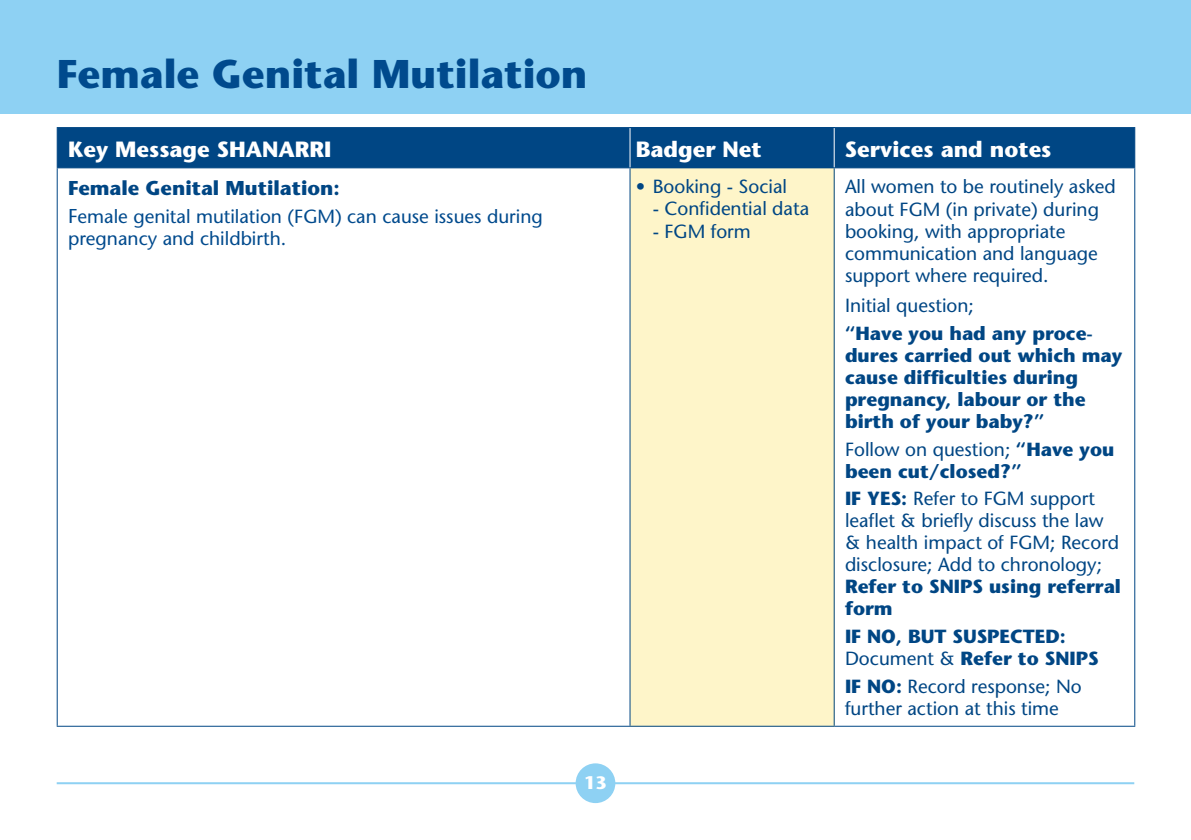
<style>
.page{position:relative;width:1191px;height:840px;background:#fff}
.page>*{position:absolute;margin:0;border:0;box-sizing:border-box;transform-origin:0 0}
.New_Banner_Heading_3{font:700 40px "Stone Sans";color:#004a8d}
.Table_Heading{font:700 22px "Stone Sans";color:#fff}
.Table__Text{font:700 20px "Stone Sans";color:#004684}
.Table__Text-2{font:19px/22px "Stone Sans";color:#004684}
.Table__Text-3{font:700 19px/22px "Stone Sans";color:#004684}
.Table__Text-4{font:19px/22px "Stone Sans";color:#004a8d}
.t1{font:700 18px "Stone Sans";color:#fff}
.s1{font-size:20px}
.s2{font-weight:400}
.s3{font-weight:700}
</style>
<div class="page">
<hr style="left:57px;top:781px;width:1077px;height:2px;background:#8ed1f3">
<div style="left:575px;top:763px;width:40px;height:39px;background:#8ed1f3;border-radius:50%"></div>
<div style="left:58px;top:128px;width:1076px;height:39px;background:#004684"></div>
<div style="left:630px;top:127px;width:204px;height:41px;background:#004684"></div>
<div style="left:630px;top:168px;width:204px;height:557px;background:#fef5c9"></div>
<hr style="left:57px;top:127px;width:573px;height:1px;background:#004684">
<hr style="left:57px;top:128px;width:1px;height:39px;background:#004684">
<hr style="left:834px;top:127px;width:301px;height:1px;background:#004684">
<hr style="left:1134px;top:128px;width:1px;height:39px;background:#004684">
<hr style="left:57px;top:167px;width:573px;height:1px;background:#004684">
<hr style="left:57px;top:168px;width:1px;height:557px;background:#004684">
<hr style="left:629px;top:168px;width:1px;height:557px;background:#004684">
<hr style="left:834px;top:167px;width:301px;height:1px;background:#004684">
<hr style="left:833px;top:168px;width:1px;height:557px;background:#004684">
<hr style="left:1134px;top:168px;width:1px;height:557px;background:#004684">
<hr style="left:57px;top:725px;width:573px;height:1px;background:#004684">
<hr style="left:630px;top:725px;width:204px;height:1px;background:#004684">
<hr style="left:834px;top:725px;width:301px;height:1px;background:#004684">
<hr style="left:629px;top:128px;width:1px;height:39px;background:#fff">
<hr style="left:833px;top:128px;width:1px;height:39px;background:#fff">
<div style="left:0;top:0;width:1191px;height:113px;background:#8ed1f3"></div>
<p class="New_Banner_Heading_3" style="left:57px;top:49px;width:532px">Female Genital Mutilation</p>
<p class="Table_Heading" style="left:68px;top:135px;width:265px">Key Message SHANARRI</p>
<p class="Table_Heading" style="left:635px;top:135px;width:127px">Badger Net</p>
<p class="Table_Heading" style="left:845px;top:135px;width:208px">Services and notes</p>
<p class="Table__Text" style="left:68px;top:175px;width:273px">Female Genital Mutilation:</p>
<p class="Table__Text-4" style="left:68px;top:205px;width:476px"><span class="s1">F</span>emale genital mutilation (FGM) can cause issues during pregnancy and childbirth.</p>
<p class="Table__Text-2" style="left:635px;top:176px;width:153px">• Booking - Social</p>
<p class="Table__Text-2" style="left:652px;top:198px;width:158px">- Confidential data</p>
<p class="Table__Text-2" style="left:652px;top:220px;width:100px">- FGM form</p>
<p class="Table__Text-2" style="left:845px;top:176px;width:272px">All women to be routinely asked about FGM (in private) during booking, with appropriate communication and language support where required.</p>
<p class="Table__Text-2" style="left:845px;top:294px;width:130px">Initial question;</p>
<p class="Table__Text-3" style="left:845px;top:321px;width:279px">“Have you had any proce&shy;dures carried out which may cause difficulties during pregnancy, labour or the birth of your baby?”</p>
<p class="Table__Text-3" style="left:845px;top:437px;width:271px"><span class="s2">Follow on question;</span> “Have you been cut/closed?”</p>
<p class="Table__Text-2" style="left:845px;top:487px;width:277px"><span class="s3">IF YES:</span> Refer to FGM support leaflet &amp; briefly discuss the law &amp; health impact of FGM; Record disclosure; Add to chronology;<br><span class="s3">Refer to SNIPS using referral form</span></p>
<p class="Table__Text-3" style="left:845px;top:624px;width:255px">IF NO, BUT SUSPECTED:<br><span class="s2">Document &amp;</span> Refer to SNIPS</p>
<p class="Table__Text-2" style="left:845px;top:675px;width:238px"><span class="s3">IF NO:</span> Record response; No further action at this time</p>
<p class="t1" style="left:584px;top:770px;width:24px">13</p>
</div>
